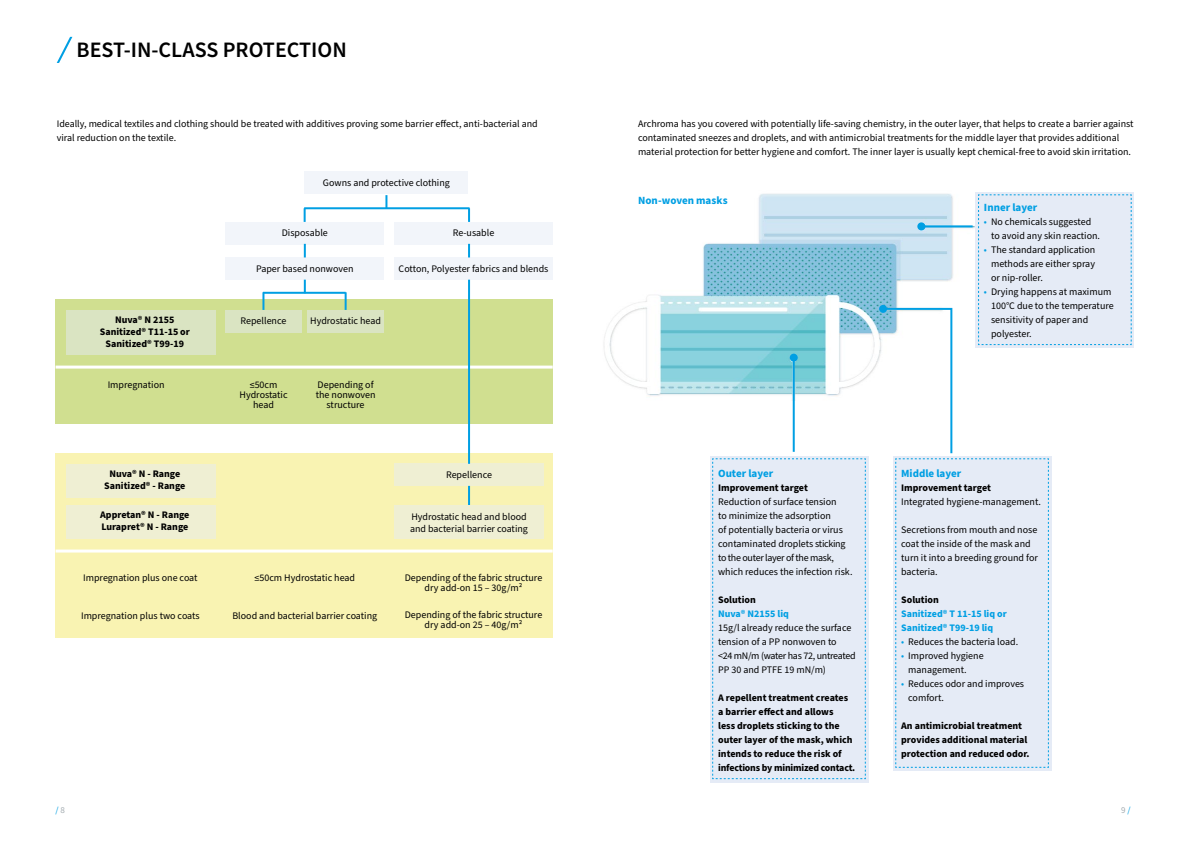
<style>
.page{position:relative;width:1191px;height:842px;background:#fff}
.page>*{position:absolute;margin:0;border:0;box-sizing:border-box;transform-origin:0 0}
.t1{font:600 22px "Source Sans Pro";color:#000}
.t2{font:700 11px "Source Sans Pro";color:#009fe3}
.t3{font:10px/14px "Source Sans Pro";color:#000}
.t4{font:700 10px/14px "Source Sans Pro";color:#000}
.t5{font:700 10px/14px "Source Sans Pro";color:#009fe3}
.t6{font:9px "Source Sans Pro";color:#009fe3}
.t7{font:9px "Source Sans Pro";color:#a4acb1}
.s1{color:#009fe3}
.s2{color:#a4acb1}
</style>
<div class="page">
<svg style="left:57px;top:37px;width:15px;height:26px"></svg>
<div style="left:56px;top:453px;width:497px;height:185px;background:#f9f3b2"></div>
<div style="left:56px;top:299px;width:497px;height:124px;background:#d0df90"></div>
<div style="left:66px;top:310px;width:149px;height:45px;background:#dae4c2"></div>
<div style="left:66px;top:464px;width:149px;height:33px;background:#efefd3"></div>
<div style="left:66px;top:505px;width:149px;height:34px;background:#efefd3"></div>
<div style="left:225px;top:310px;width:76px;height:22px;background:#dae4c2"></div>
<div style="left:225px;top:258px;width:159px;height:22px;background:#f2f5fa"></div>
<div style="left:225px;top:222px;width:159px;height:22px;background:#f2f5fa"></div>
<div style="left:307px;top:310px;width:77px;height:22px;background:#dae4c2"></div>
<div style="left:394px;top:258px;width:159px;height:22px;background:#f2f5fa"></div>
<div style="left:394px;top:222px;width:159px;height:22px;background:#f2f5fa"></div>
<div style="left:305px;top:171px;width:163px;height:23px;background:#f2f5fa"></div>
<div style="left:394px;top:464px;width:150px;height:22px;background:#efefd3"></div>
<div style="left:394px;top:505px;width:150px;height:34px;background:#efefd3"></div>
<hr style="left:56px;top:366px;width:497px;height:3px;background:#fff">
<hr style="left:56px;top:549px;width:497px;height:3px;background:#fff">
<svg style="left:468px;top:244px;width:2px;height:13px"></svg>
<svg style="left:304px;top:244px;width:2px;height:13px"></svg>
<svg style="left:304px;top:280px;width:2px;height:12px"></svg>
<svg style="left:262px;top:292px;width:2px;height:18px"></svg>
<svg style="left:345px;top:292px;width:2px;height:18px"></svg>
<svg style="left:468px;top:208px;width:2px;height:14px"></svg>
<svg style="left:385px;top:195px;width:2px;height:12px"></svg>
<svg style="left:304px;top:209px;width:2px;height:13px"></svg>
<svg style="left:468px;top:486px;width:2px;height:19px"></svg>
<hr style="left:468px;top:280px;width:2px;height:184px;background:#009fe3">
<hr style="left:304px;top:207px;width:165px;height:2px;background:#009fe3">
<hr style="left:263px;top:292px;width:83px;height:2px;background:#009fe3">
<img style="left:604px;top:193px;width:344px;height:208px">
<hr style="left:792px;top:358px;width:2px;height:94px;background:#009fe3">
<div style="left:789px;top:354px;width:8px;height:8px;background:#009fe3;border-radius:50%"></div>
<svg style="left:709px;top:456px;width:159px;height:326px;fill:#e5ebf6"></svg>
<div style="left:712px;top:458px;width:153px;height:321px;background:#e5ebf6"></div>
<div style="left:975px;top:192px;width:159px;height:156px;background:#e5ebf6"></div>
<svg style="left:881px;top:194px;width:251px;height:574px"></svg>
<h1 class="t1" style="left:77px;top:35px;width:272px">BEST-IN-CLASS PROTECTION</h1>
<p class="t3" style="left:57px;top:117px;width:482px">Ideally, medical textiles and clothing should be treated with additives proving some barrier effect, anti-bacterial and viral reduction on the textile.</p>
<p class="t3" style="left:638px;top:117px;width:497px">Archroma has you covered with potentially life-saving chemistry, in the outer layer, that helps to create a barrier against contaminated sneezes and droplets, and with antimicrobial treatments for the middle layer that provides additional material protection for better hygiene and comfort. The inner layer is usually kept chemical-free to avoid skin irritation.</p>
<p class="t3" style="left:323px;top:176px;width:128px">Gowns and protective clothing</p>
<p class="t4" style="left:100px;top:314px;width:92px;line-height:12px;text-align:center">Nuva® N 2155<br>Sanitized® T11-15 or<br>Sanitized® T99-19</p>
<p class="t3" style="left:282px;top:226px;width:48px">Disposable</p>
<p class="t3" style="left:256px;top:262px;width:99px">Paper based nonwoven</p>
<p class="t3" style="left:240px;top:314px;width:47px">Repellence</p>
<p class="t3" style="left:310px;top:314px;width:72px">Hydrostatic head</p>
<p class="t3" style="left:453px;top:226px;width:43px">Re-usable</p>
<p class="t3" style="left:398px;top:262px;width:151px">Cotton, Polyester fabrics and blends</p>
<p class="t2" style="left:638px;top:193px;width:91px">Non-woven masks</p>
<p class="t2" style="left:984px;top:200px;width:55px">Inner layer</p>
<p class="t3" style="left:991px;top:215px;width:111px;text-indent:-7px"><span class="s1">•</span> No chemicals suggested to avoid any skin reaction.</p>
<p class="t3" style="left:991px;top:243px;width:106px;text-align:justify;text-indent:-7px"><span class="s1">•</span> The standard application methods are either spray or nip-roller.</p>
<p class="t3" style="left:991px;top:285px;width:124px;text-indent:-7px"><span class="s1">•</span> Drying happens at maximum<br>100°C due to the temperature sensitivity of paper and polyester.</p>
<p class="t3" style="left:108px;top:377px;width:58px">Impregnation</p>
<p class="t3" style="left:240px;top:379px;width:49px;line-height:10px;text-align:center">≤50cm<br>Hydrostatic head</p>
<p class="t3" style="left:316px;top:379px;width:61px;line-height:10px;text-align:center">Depending of the nonwoven structure</p>
<p class="t4" style="left:104px;top:468px;width:83px;line-height:12px;text-align:center">Nuva® N - Range<br>Sanitized® - Range</p>
<p class="t3" style="left:446px;top:468px;width:47px">Repellence</p>
<p class="t4" style="left:100px;top:509px;width:91px;line-height:12px">Appretan® N - Range<br>Lurapret® N - Range</p>
<p class="t3" style="left:410px;top:511px;width:119px;line-height:12px">Hydrostatic head and blood and bacterial barrier coating</p>
<p class="t3" style="left:83px;top:571px;width:116px">Impregnation plus one coat</p>
<p class="t3" style="left:254px;top:571px;width:102px">≤50cm Hydrostatic head</p>
<p class="t3" style="left:405px;top:573px;width:139px;line-height:10px;text-align:center">Depending of the fabric structure dry add-on 15 – 30g/m²</p>
<p class="t3" style="left:81px;top:608px;width:120px">Impregnation plus two coats</p>
<p class="t3" style="left:232px;top:608px;width:146px">Blood and bacterial barrier coating</p>
<p class="t3" style="left:405px;top:610px;width:139px;line-height:10px;text-align:center">Depending of the fabric structure dry add-on 25 – 40g/m²</p>
<p class="t2" style="left:718px;top:466px;width:57px">Outer layer</p>
<p class="t4" style="left:718px;top:481px;width:91px">Improvement target</p>
<p class="t3" style="left:718px;top:495px;width:136px">Reduction of surface tension<br>to minimize the adsorption<br>of potentially bacteria or virus contaminated droplets sticking to the outer layer of the mask, which reduces the infection risk.</p>
<p class="t4" style="left:718px;top:593px;width:39px">Solution</p>
<p class="t5" style="left:718px;top:607px;width:72px">Nuva® N2155 liq</p>
<p class="t3" style="left:718px;top:621px;width:139px">15g/l already reduce the surface tension of a PP nonwoven to<br>&lt;24 mN/m (water has 72, untreated<br>PP 30 and PTFE 19 mN/m)</p>
<p class="t4" style="left:718px;top:691px;width:139px">A repellent treatment creates a barrier effect and allows<br>less droplets sticking to the outer layer of the mask, which intends to reduce the risk of infections by minimized contact.</p>
<p class="t2" style="left:901px;top:466px;width:62px">Middle layer</p>
<p class="t4" style="left:901px;top:481px;width:91px">Improvement target</p>
<p class="t3" style="left:901px;top:495px;width:141px">Integrated hygiene-management.</p>
<p class="t3" style="left:901px;top:523px;width:138px">Secretions from mouth and nose coat the inside of the mask and turn it into a breeding ground for bacteria.</p>
<p class="t4" style="left:901px;top:593px;width:39px">Solution</p>
<p class="t5" style="left:901px;top:607px;width:107px">Sanitized® T 11-15 liq or<br>Sanitized® T99-19 liq</p>
<p class="t3" style="left:901px;top:635px;width:118px"><span class="s1">•</span> Reduces the bacteria load.</p>
<p class="t3" style="left:908px;top:649px;width:77px;text-indent:-7px"><span class="s1">•</span> Improved hygiene management.</p>
<p class="t3" style="left:908px;top:677px;width:117px;text-indent:-7px"><span class="s1">•</span> Reduces odor and improves comfort.</p>
<p class="t4" style="left:901px;top:719px;width:130px">An antimicrobial treatment provides additional material protection and reduced odor.</p>
<p class="t6" style="left:56px;top:804px;width:11px">/ <span class="s2">8</span></p>
<p class="t7" style="left:1121px;top:804px;width:11px">9 <span class="s1">/</span></p>
</div>
